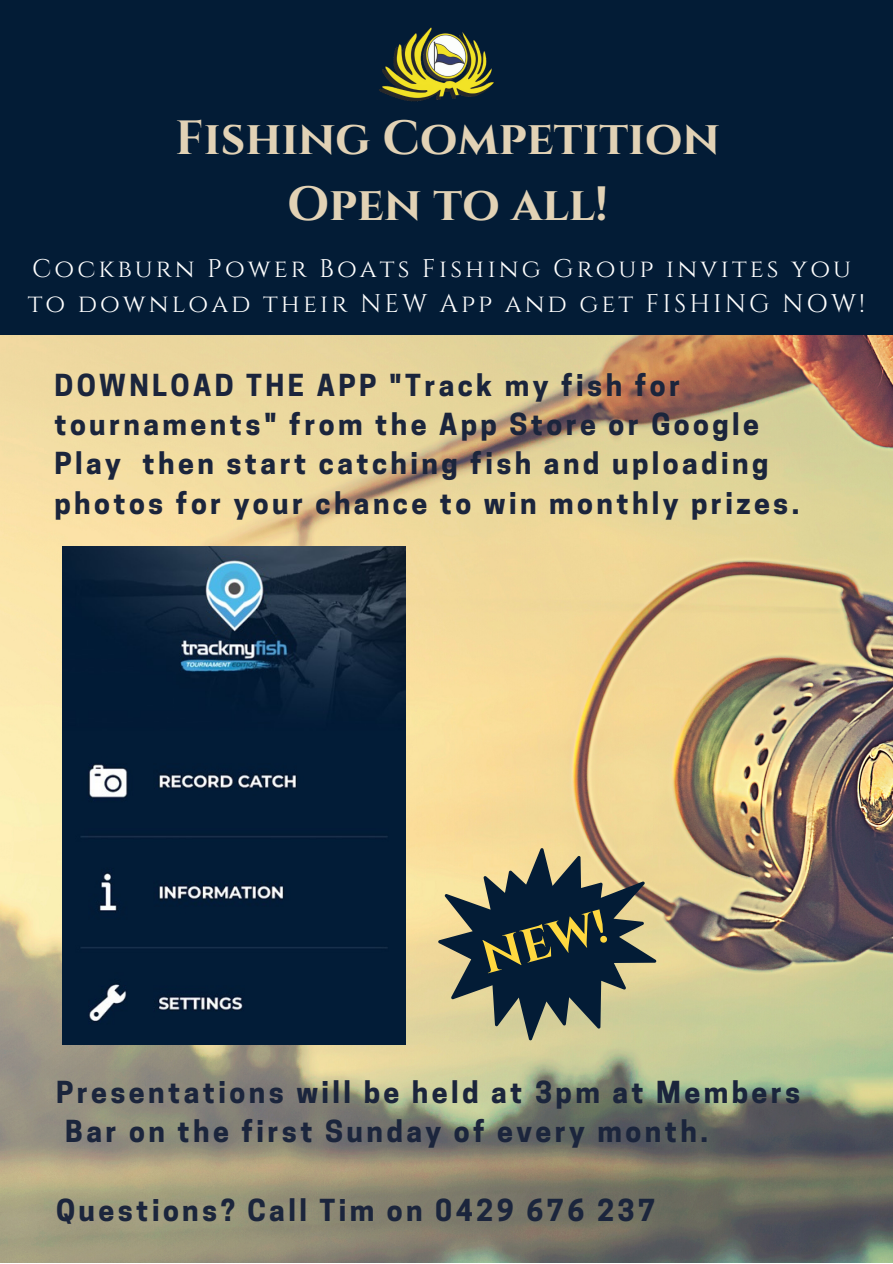
<style>
.page{position:relative;width:893px;height:1264px;background:#fff}
.page>*{position:absolute;margin:0;border:0;box-sizing:border-box;transform-origin:0 0}
.t1{font:700 48px/66.3px "Cinzel";color:#e2d2b5;text-align:center}
.t2{font:700 46.8px "Cinzel";color:#ffd840}
.t3{font:700 28.5px/39.3px "Cooper Hewitt";letter-spacing:.12em;color:#1b253c}
.t4{font:25.5px/34.8px "Cinzel";letter-spacing:.12em;color:#fff}
</style>
<div class="page">
<img style="left:0;top:335px;width:892px;height:927px">
<svg style="left:438px;top:848px;width:218px;height:192px"></svg>
<img style="left:62px;top:546px;width:343px;height:498px">
<div style="left:0;top:0;width:892px;height:335px;background:#031c36"></div>
<img style="left:379px;top:27px;width:115px;height:75px">
<h1 class="t1" style="left:175px;top:106px;width:546px">Fishing Competition<br>Open to all!</h1>
<p class="t4" style="left:28px;top:252px;width:838px">Cockburn Power Boats Fishing Group invites you to download their NEW App and get FISHING NOW!</p>
<p class="t3" style="left:54px;top:369px;width:746px">DOWNLOAD THE APP "Track my fish for tournaments" from the App Store or Google Play then start catching fish and uploading photos for your chance to win monthly prizes.</p>
<h2 class="t2" style="left:475px;top:929px;width:130px;rotate:-15deg">NEW!</h2>
<p class="t3" style="left:65px;top:1075px;width:736px;text-indent:-9px">Presentations will be held at 3pm at Members<br>Bar on the first Sunday of every month.</p>
<p class="t3" style="left:56px;top:1193px;width:600px">Questions? Call Tim on 0429 676 237</p>
</div>
